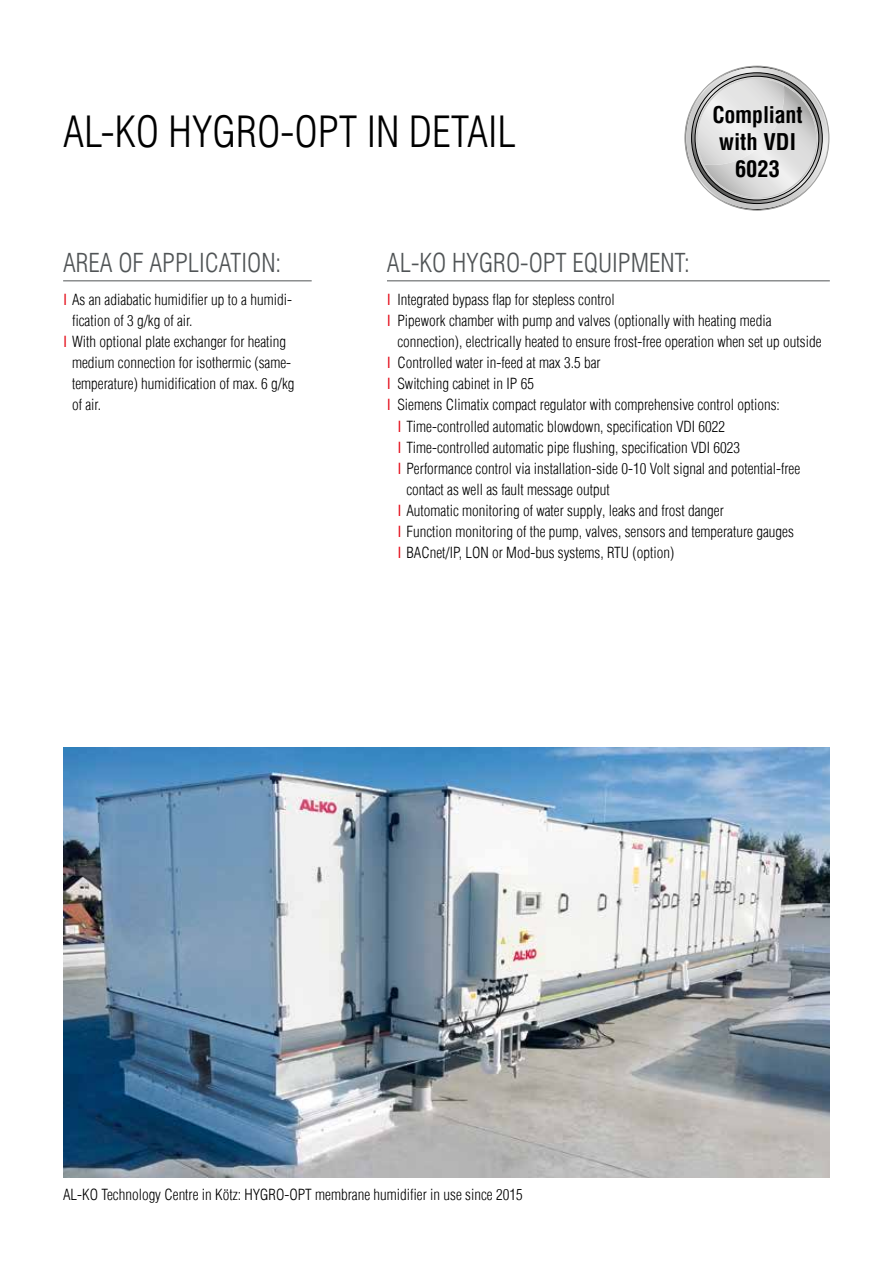
<style>
.page{position:relative;width:893px;height:1263px;background:#fff}
.page>*{position:absolute;margin:0;border:0;box-sizing:border-box;transform-origin:0 0}
.t1{font:300 condensed 42px "Helvetica Com";color:#000}
.t2{font:300 condensed 25.5px "Helvetica Com";color:#505456}
.t3{font:700 condensed 22.5px/27px "Helvetica Com";letter-spacing:-.005em;color:#000;text-align:center}
.t4{font:300 condensed 15px "Helvetica Com";color:#000}
.s1{font-weight:400;color:#e30613}
</style>
<div class="page">
<hr style="left:387px;top:280px;width:443px;height:1px;background:#505456">
<img style="left:63px;top:747px;width:767px;height:431px">
<hr style="left:63px;top:280px;width:249px;height:1px;background:#505456">
<svg style="left:685px;top:66px;width:144px;height:144px"></svg>
<h1 class="t1" style="left:63px;top:106px;width:454px">AL-KO HYGRO-OPT IN DETAIL</h1>
<h3 class="t3" style="left:712px;top:101px;width:92px">Compliant with VDI<br>6023</h3>
<h2 class="t2" style="left:63px;top:247px;width:220px">AREA OF APPLICATION:</h2>
<h2 class="t2" style="left:387px;top:247px;width:304px">AL-KO HYGRO-OPT EQUIPMENT:</h2>
<p class="t4" style="left:387px;top:290px;width:229px"><span class="s1">I</span> Integrated bypass flap for stepless control</p>
<p class="t4" style="left:387px;top:311px;width:386px"><span class="s1">I</span> Pipework chamber with pump and valves (optionally with heating media</p>
<p class="t4" style="left:397px;top:332px;width:425px">connection), electrically heated to ensure frost-free operation when set up outside</p>
<p class="t4" style="left:387px;top:353px;width:215px"><span class="s1">I</span> Controlled water in-feed at max 3.5 bar</p>
<p class="t4" style="left:387px;top:374px;width:149px"><span class="s1">I</span> Switching cabinet in IP 65</p>
<p class="t4" style="left:387px;top:396px;width:394px"><span class="s1">I</span> Siemens Climatix compact regulator with comprehensive control options:</p>
<p class="t4" style="left:397px;top:417px;width:329px"><span class="s1">I</span> Time-controlled automatic blowdown, specification VDI 6022</p>
<p class="t4" style="left:397px;top:438px;width:344px"><span class="s1">I</span> Time-controlled automatic pipe flushing, specification VDI 6023</p>
<p class="t4" style="left:397px;top:459px;width:404px"><span class="s1">I</span> Performance control via installation-side 0-10 Volt signal and potential-free</p>
<p class="t4" style="left:406px;top:480px;width:205px">contact as well as fault message output</p>
<p class="t4" style="left:397px;top:501px;width:328px"><span class="s1">I</span> Automatic monitoring of water supply, leaks and frost danger</p>
<p class="t4" style="left:397px;top:522px;width:398px"><span class="s1">I</span> Function monitoring of the pump, valves, sensors and temperature gauges</p>
<p class="t4" style="left:397px;top:543px;width:278px"><span class="s1">I</span> BACnet/IP, LON or Mod-bus systems, RTU (option)</p>
<p class="t4" style="left:63px;top:290px;width:230px"><span class="s1">I</span> As an adiabatic humidifier up to a humidi-</p>
<p class="t4" style="left:72px;top:311px;width:122px">fication of 3 g/kg of air.</p>
<p class="t4" style="left:63px;top:332px;width:225px"><span class="s1">I</span> With optional plate exchanger for heating</p>
<p class="t4" style="left:72px;top:353px;width:221px">medium connection for isothermic (same-</p>
<p class="t4" style="left:72px;top:374px;width:224px">temperature) humidification of max. 6 g/kg</p>
<p class="t4" style="left:72px;top:396px;width:30px">of air.</p>
<p class="t4" style="left:63px;top:1185px;width:461px">AL-KO Technology Centre in Kötz: HYGRO-OPT membrane humidifier in use since 2015</p>
</div>
